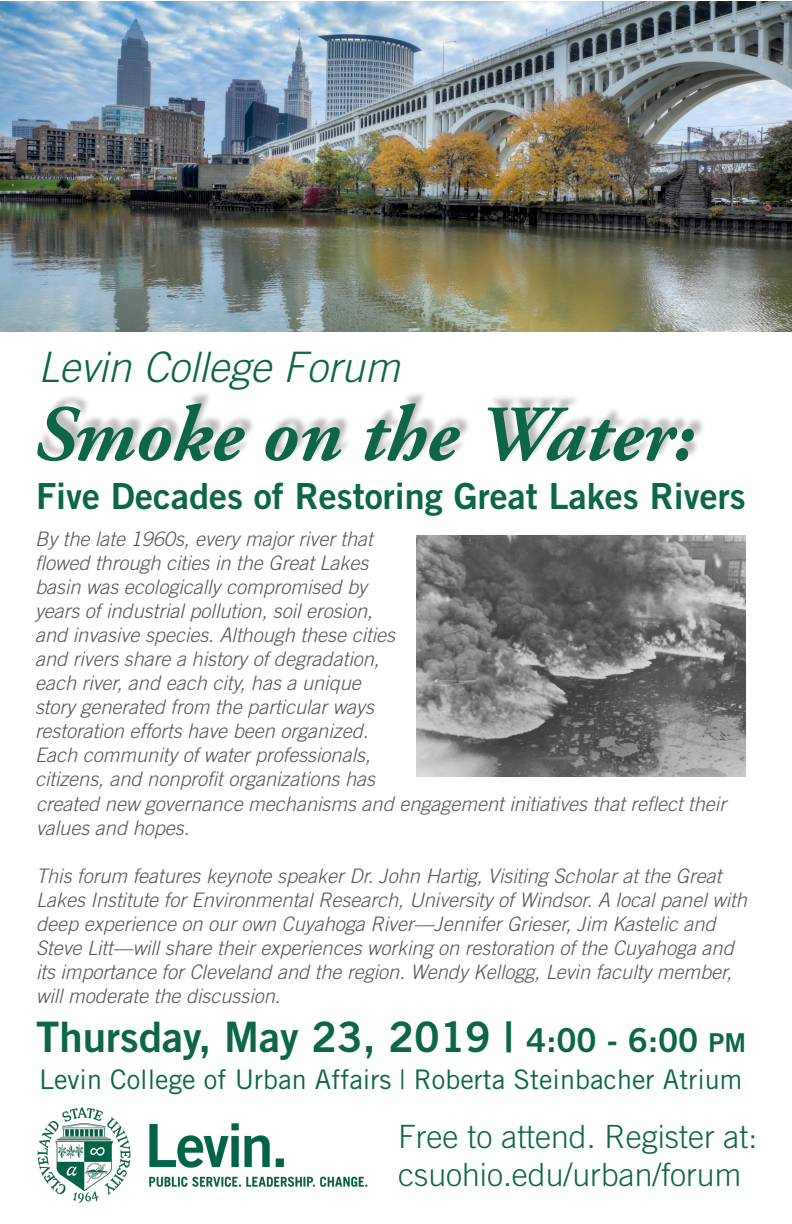
<style>
.page{position:relative;width:792px;height:1224px;background:#fff}
.page>*{position:absolute;margin:0;border:0;box-sizing:border-box;transform-origin:0 0}
.t1{font:italic 700 79px "Adobe Garamond Pro";color:#0d6649}
.t2{font:42px "Trade Gothic LT Std Bd 2";color:#0d6649}
.t3{font:italic 300 42px "Trade Gothic LT Std";color:#0e6647}
.t4{font:36px "Trade Gothic LT Std Bd 2";color:#0d6649}
.t5{font:300 32px "Trade Gothic LT Std";color:#0e6647}
.t6{font:27px "Trade Gothic LT Std";color:#0d6649}
.t7{font:italic 300 20px/24px "Trade Gothic LT Std";color:#57585a}
.s1{font-size:33px}
.s2{font-size:26px}
</style>
<div class="page">
<img style="left:37px;top:1107px;width:331px;height:96px">
<div style="left:39px;top:391px;width:666px;height:68px;background:#231f20;opacity:.3"></div>
<img style="left:0;top:1px;width:792px;height:330px">
<img style="left:416px;top:535px;width:330px;height:242px">
<p class="t3" style="left:38px;top:342px;width:363px">Levin College Forum</p>
<p class="t1" style="left:34px;top:389px;width:661px">Smoke on the Water:</p>
<p class="t4" style="left:36px;top:474px;width:711px">Five Decades of Restoring Great Lakes Rivers</p>
<p class="t7" style="left:35px;top:528px;width:339px">By the late 1960s, every major river that flowed through cities in the Great Lakes</p>
<p class="t7" style="left:35px;top:576px;width:339px">basin was ecologically compromised by years of industrial pollution, soil erosion,</p>
<p class="t7" style="left:35px;top:624px;width:362px">and invasive species. Although these cities and rivers share a history of degradation, each river, and each city, has a unique</p>
<p class="t7" style="left:35px;top:696px;width:340px">story generated from the particular ways</p>
<p class="t7" style="left:35px;top:720px;width:337px">restoration efforts have been organized.<br>Each community of water professionals,</p>
<p class="t7" style="left:35px;top:768px;width:342px">citizens, and nonprofit organizations has</p>
<p class="t7" style="left:36px;top:792px;width:692px">created new governance mechanisms and engagement initiatives that reflect their values and hopes.</p>
<p class="t7" style="left:36px;top:864px;width:712px">This forum features keynote speaker Dr. John Hartig, Visiting Scholar at the Great Lakes Institute for Environmental Research, University of Windsor. A local panel with deep experience on our own Cuyahoga River—Jennifer Grieser, Jim Kastelic and Steve Litt—will share their experiences working on restoration of the Cuyahoga and its importance for Cleveland and the region. Wendy Kellogg, Levin faculty member, will moderate the discussion.</p>
<p class="t2" style="left:36px;top:1011px;width:712px">Thursday, May 23, 2019 | <span class="s1">4:00 - 6:00</span> <span class="s2">PM</span></p>
<p class="t6" style="left:39px;top:1063px;width:705px">Levin College of Urban Affairs | Roberta Steinbacher Atrium</p>
<p class="t5" style="left:398px;top:1117px;width:361px">Free to attend. Register at:</p>
<p class="t5" style="left:398px;top:1156px;width:345px">csuohio.edu/urban/forum</p>
</div>
